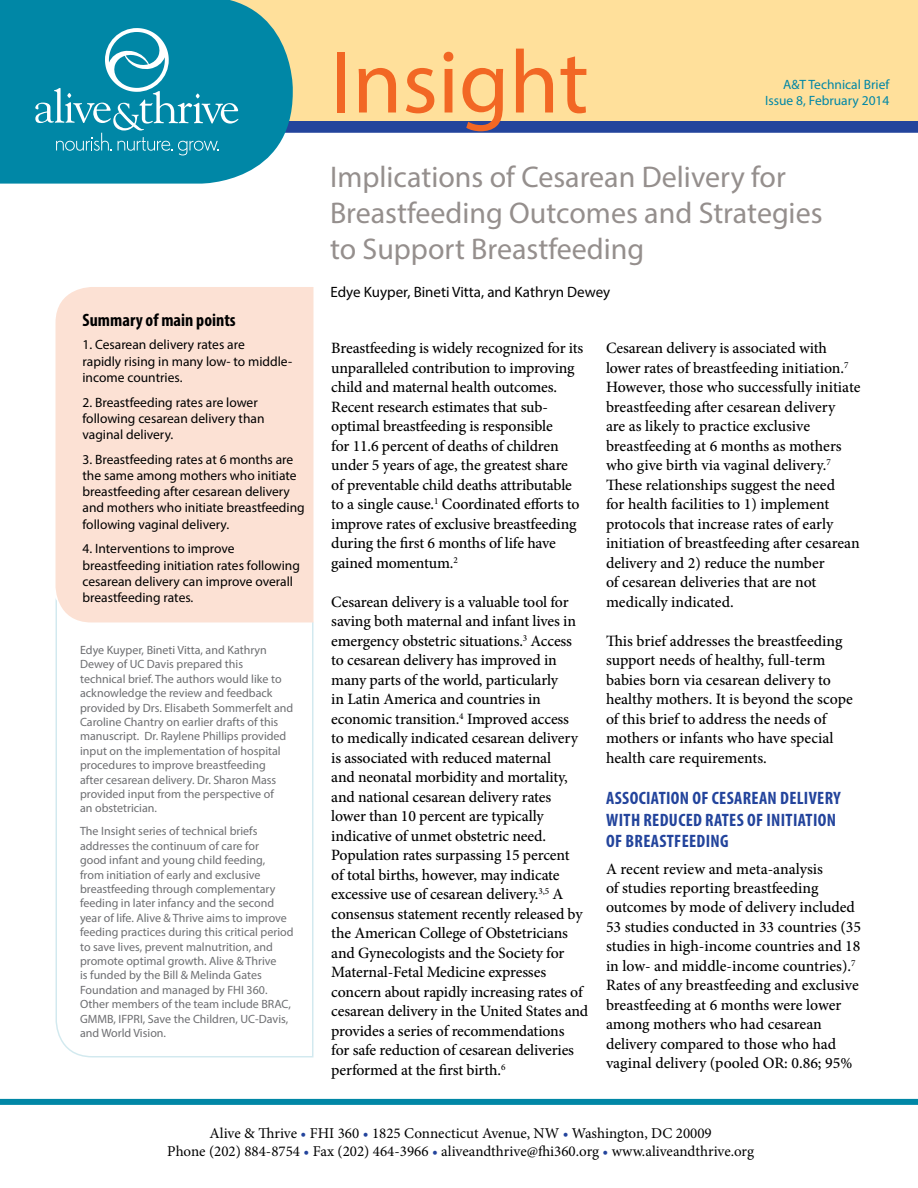
<style>
.page{position:relative;width:918px;height:1188px;background:#fff}
.page>*{position:absolute;margin:0;border:0;box-sizing:border-box;transform-origin:0 0}
.t1{font:90px "Myriad Pro";color:#f26724}
.t2{font:30px/36px "Myriad Pro";color:#958f8d}
.t3{font:700 condensed 18px/21.6px "Myriad Pro";letter-spacing:.02em;color:#23449c}
.t4{font:700 condensed 18px "Myriad Pro";color:#000}
.t5{font:500 15.75px/19.5px "Minion Pro";letter-spacing:-.01em;color:#000}
.t6{font:15px/18px "Minion Pro";color:#000;text-align:center}
.t7{font:15px "Myriad Pro";color:#000}
.t8{font:13.5px/16.2px "Myriad Pro";color:#000}
.t9{font:13.5px/16.2px "Myriad Pro";color:#0087a6;text-align:right}
.t10{font:12px/14.4px "Myriad Pro";color:#6d6e71}
.s1{color:#23449c}
</style>
<div class="page">
<div style="left:0;top:119px;width:918px;height:14px;background:#23449c"></div>
<div style="left:0;top:0;width:918px;height:120px;background:#ffe09b"></div>
<svg style="left:0;top:0;width:293px;height:184px;background:#1d92aa"></svg>
<div style="left:0;top:1099px;width:918px;height:6px;background:#0087a6"></div>
<svg style="left:35px;top:28px;width:203px;height:127px;background:#1f95b1"></svg>
<svg style="left:55px;top:622px;width:259px;height:436px"></svg>
<div style="left:56px;top:287px;width:258px;height:335px;background:#fce1d4"></div>
<h1 class="t1" style="left:330px;top:27px;width:260px">Insight</h1>
<p class="t9" style="left:765px;top:76px;width:126px">A&amp;T Technical Brief<br>Issue 8, February 2014</p>
<h2 class="t2" style="left:330px;top:159px;width:494px">Implications of Cesarean Delivery for<br>Breastfeeding Outcomes and Strategies to Support Breastfeeding</h2>
<p class="t4" style="left:82px;top:309px;width:155px">Summary of main points</p>
<p class="t8" style="left:82px;top:337px;width:211px">1. Cesarean delivery rates are<br>rapidly rising in many low- to middle&shy;income countries.</p>
<p class="t8" style="left:82px;top:394px;width:184px">2. Breastfeeding rates are lower following cesarean delivery than vaginal delivery.</p>
<p class="t8" style="left:82px;top:451px;width:224px">3. Breastfeeding rates at 6 months are the same among mothers who initiate breastfeeding after cesarean delivery and mothers who initiate breastfeeding following vaginal delivery.</p>
<p class="t8" style="left:82px;top:541px;width:219px">4. Interventions to improve breastfeeding initiation rates following cesarean delivery can improve overall breastfeeding rates.</p>
<p class="t10" style="left:80px;top:643px;width:215px">Edye Kuyper, Bineti Vitta, and Kathryn Dewey of UC Davis prepared this<br>technical brief. The authors would like to acknowledge the review and feedback provided by Drs. Elisabeth Sommerfelt and Caroline Chantry on earlier drafts of this manuscript. Dr. Raylene Phillips provided input on the implementation of hospital procedures to improve breastfeeding<br>after cesarean delivery. Dr. Sharon Mass provided input from the perspective of<br>an obstetrician.</p>
<p class="t10" style="left:80px;top:824px;width:215px">The Insight series of technical briefs addresses the continuum of care for<br>good infant and young child feeding,<br>from initiation of early and exclusive breastfeeding through complementary feeding in later infancy and the second year of life. Alive &amp; Thrive aims to improve feeding practices during this critical period to save lives, prevent malnutrition, and promote optimal growth. Alive &amp; Thrive<br>is funded by the Bill &amp; Melinda Gates Foundation and managed by FHI 360.<br>Other members of the team include BRAC, GMMB, IFPRI, Save the Children, UC-Davis, and World Vision.</p>
<p class="t7" style="left:330px;top:283px;width:281px">Edye Kuyper, Bineti Vitta, and Kathryn Dewey</p>
<p class="t5" style="left:331px;top:339px;width:254px">Breastfeeding is widely recognized for its unparalleled contribution to improving child and maternal health outcomes.<br>Recent research estimates that sub&shy;optimal breastfeeding is responsible<br>for 11.6 percent of deaths of children under 5 years of age, the greatest share of preventable child deaths attributable to a single cause.<sup>1</sup> Coordinated efforts to improve rates of exclusive breastfeeding during the first 6 months of life have gained momentum.<sup>2</sup></p>
<p class="t5" style="left:331px;top:592px;width:258px">Cesarean delivery is a valuable tool for saving both maternal and infant lives in emergency obstetric situations.<sup>3</sup> Access to cesarean delivery has improved in many parts of the world, particularly<br>in Latin America and countries in economic transition.<sup>4</sup> Improved access<br>to medically indicated cesarean delivery is associated with reduced maternal<br>and neonatal morbidity and mortality, and national cesarean delivery rates lower than 10 percent are typically indicative of unmet obstetric need.<br>Population rates surpassing 15 percent<br>of total births, however, may indicate excessive use of cesarean delivery.<sup>3,5</sup> A consensus statement recently released by the American College of Obstetricians and Gynecologists and the Society for Maternal-Fetal Medicine expresses concern about rapidly increasing rates of cesarean delivery in the United States and provides a series of recommendations<br>for safe reduction of cesarean deliveries performed at the first birth.<sup>6</sup></p>
<p class="t5" style="left:606px;top:339px;width:256px">Cesarean delivery is associated with lower rates of breastfeeding initiation.<sup>7<br></sup>However, those who successfully initiate breastfeeding after cesarean delivery<br>are as likely to practice exclusive breastfeeding at 6 months as mothers who give birth via vaginal delivery.<sup>7<br></sup>These relationships suggest the need<br>for health facilities to 1) implement protocols that increase rates of early initiation of breastfeeding after cesarean delivery and 2) reduce the number<br>of cesarean deliveries that are not medically indicated.</p>
<p class="t5" style="left:606px;top:631px;width:248px">This brief addresses the breastfeeding support needs of healthy, full-term babies born via cesarean delivery to healthy mothers. It is beyond the scope of this brief to address the needs of mothers or infants who have special health care requirements.</p>
<p class="t3" style="left:606px;top:787px;width:236px">ASSOCIATION OF CESAREAN DELIVERY<br>WITH REDUCED RATES OF INITIATION<br>OF BREASTFEEDING</p>
<p class="t5" style="left:606px;top:859px;width:257px">A recent review and meta-analysis<br>of studies reporting breastfeeding outcomes by mode of delivery included 53 studies conducted in 33 countries (35 studies in high-income countries and 18 in low- and middle-income countries).<sup>7<br></sup>Rates of any breastfeeding and exclusive breastfeeding at 6 months were lower among mothers who had cesarean delivery compared to those who had vaginal delivery (pooled OR: 0.86; 95%</p>
<p class="t6" style="left:167px;top:1124px;width:588px">Alive &amp; Thrive <span class="s1">•</span> FHI 360 <span class="s1">•</span> 1825 Connecticut Avenue, NW <span class="s1">•</span> Washington, DC 20009<br>Phone (202) 884-8754 <span class="s1">•</span> Fax (202) 464-3966 <span class="s1">•</span> aliveandthrive@fhi360.org <span class="s1">•</span> www.aliveandthrive.org</p>
</div>
